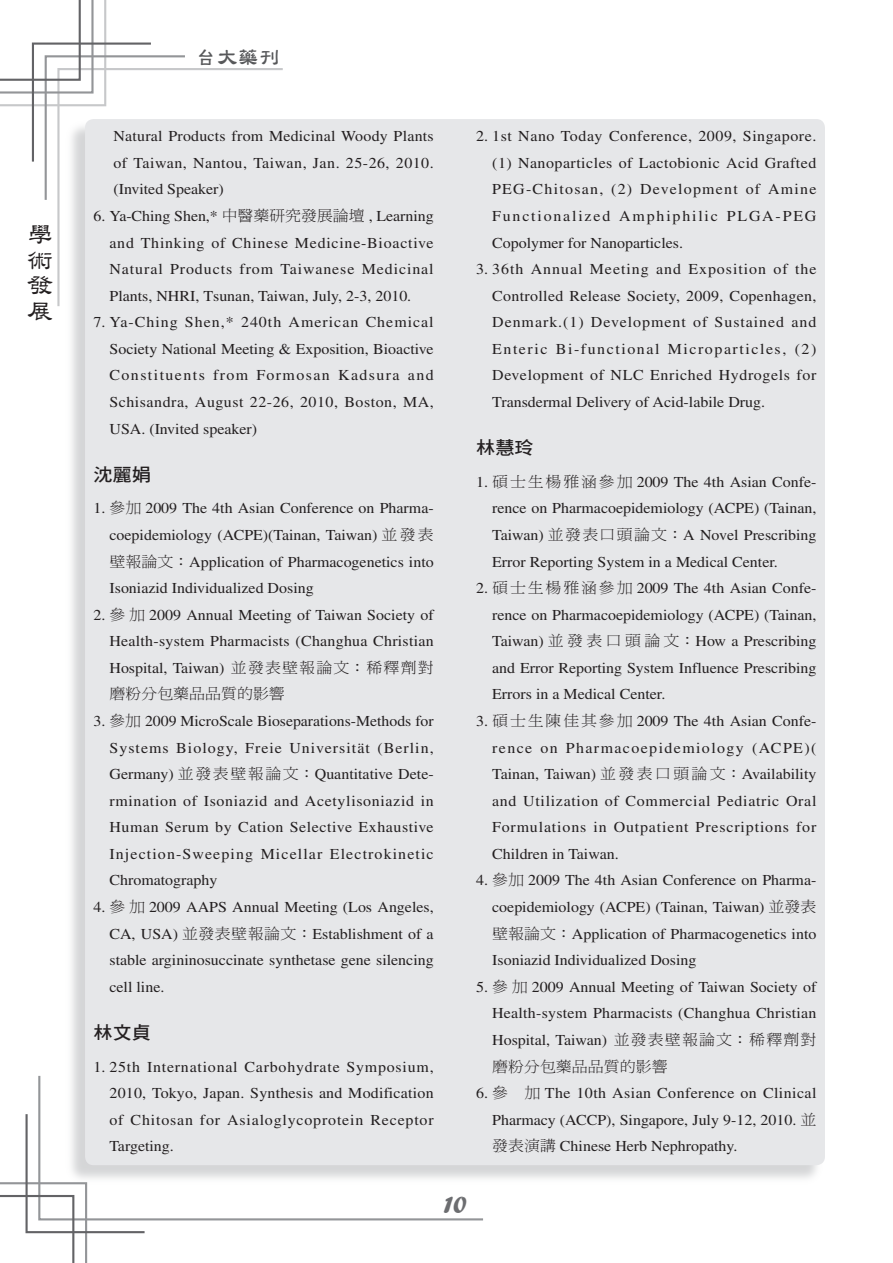
<style>
.page{position:relative;width:893px;height:1263px;background:#fff}
.page>*{position:absolute;margin:0;border:0;box-sizing:border-box;transform-origin:0 0}
.t1{font:25.5px/25.5px "DF Li Shu Md HK BF";color:#231f20;text-align:justify}
.t2{font:25.5px "Forte";color:#6c6d70}
.t3{font:21.3px "DF Li Shu Std W7";color:#57585a}
.t4{font:18.15px "DF Hei Std W7";color:#231f20;scale:1.05 1}
.t5{font:15.15px/26.5px "Times";color:#231f20;text-align:justify;scale:1.05 1}
.t6{font:15.15px "DF Ming Std W3";color:#231f20;scale:1.05 1}
.s1{font-family:"DF Ming Std W3"}
</style>
<div class="page">
<svg style="left:57px;top:68px;width:226px;height:239px"></svg>
<svg style="left:0;top:0;width:187px;height:202px"></svg>
<div style="left:66px;top:121px;width:758px;height:1064px;background:#c7c8ca;opacity:.75"></div>
<div style="left:85px;top:119px;width:740px;height:1046px;background:#e6e7e9;border-radius:9px"></div>
<svg style="left:38px;top:1074px;width:447px;height:147px"></svg>
<svg style="left:0;top:1112px;width:147px;height:151px"></svg>
<h1 class="t1" style="left:28px;top:222px;width:27px">學術發展</h1>
<h2 class="t3" style="left:195px;top:46px;width:87px">台大藥刊</h2>
<p class="t5" style="left:113px;top:123px;width:306px">Natural Products from Medicinal Woody Plants of Taiwan, Nantou, Taiwan, Jan. 25-26, 2010. (Invited Speaker)</p>
<p class="t5" style="left:109px;top:203px;width:310px;text-indent:-16px">6. Ya-Ching Shen,* <span class="s1">中醫藥研究發展論壇</span> , Learning and Thinking of Chinese Medicine-Bioactive Natural Products from Taiwanese Medicinal Plants, NHRI, Tsunan, Taiwan, July, 2-3, 2010.</p>
<p class="t5" style="left:109px;top:309px;width:310px;text-indent:-16px">7. Ya-Ching Shen,* 240th American Chemical Society National Meeting &amp; Exposition, Bioactive Constituents from Formosan Kadsura and Schisandra, August 22-26, 2010, Boston, MA, USA. (Invited speaker)</p>
<p class="t4" style="left:94px;top:464px;width:56px">沈麗娟</p>
<p class="t5" style="left:109px;top:495px;width:310px;text-indent:-16px">1. <span class="s1">參加</span> 2009 The 4th Asian Conference on Pharma&shy;coepidemiology (ACPE)(Tainan, Taiwan) <span class="s1">並發表壁報論文：</span>Application of Pharmacogenetics into Isoniazid Individualized Dosing</p>
<p class="t5" style="left:109px;top:601px;width:310px;text-indent:-16px">2. <span class="s1">參加</span> 2009 Annual Meeting of Taiwan Society of Health-system Pharmacists (Changhua Christian Hospital, Taiwan) <span class="s1">並發表壁報論文：稀釋劑對</span></p>
<p class="t6" style="left:109px;top:686px;width:169px">磨粉分包藥品品質的影響</p>
<p class="t5" style="left:109px;top:707px;width:310px;text-indent:-16px">3. <span class="s1">參加</span> 2009 MicroScale Bioseparations-Methods for Systems Biology, Freie Universität (Berlin, Germany) <span class="s1">並發表壁報論文：</span>Quantitative Dete&shy;rmination of Isoniazid and Acetylisoniazid in Human Serum by Cation Selective Exhaustive Injection-Sweeping Micellar Electrokinetic Chromatography</p>
<p class="t5" style="left:109px;top:894px;width:310px;text-indent:-16px">4. <span class="s1">參加</span> 2009 AAPS Annual Meeting (Los Angeles, CA, USA) <span class="s1">並發表壁報論文：</span>Establishment of a stable argininosuccinate synthetase gene silencing cell line.</p>
<p class="t4" style="left:94px;top:1022px;width:56px">林文貞</p>
<p class="t5" style="left:109px;top:1053px;width:310px;text-indent:-16px">1. 25th International Carbohydrate Symposium, 2010, Tokyo, Japan. Synthesis and Modification of Chitosan for Asialoglycoprotein Receptor Targeting.</p>
<p class="t5" style="left:492px;top:123px;width:310px;text-indent:-16px">2. 1st Nano Today Conference, 2009, Singapore. (1) Nanoparticles of Lactobionic Acid Grafted PEG-Chitosan, (2) Development of Amine Functionalized Amphiphilic PLGA-PEG Copolymer for Nanoparticles.</p>
<p class="t5" style="left:492px;top:256px;width:310px;text-indent:-16px">3. 36th Annual Meeting and Exposition of the Controlled Release Society, 2009, Copenhagen, Denmark.(1) Development of Sustained and Enteric Bi-functional Microparticles, (2)<br>Development of NLC Enriched Hydrogels for Transdermal Delivery of Acid-labile Drug.</p>
<p class="t4" style="left:476px;top:438px;width:56px">林慧玲</p>
<p class="t5" style="left:492px;top:468px;width:310px;text-indent:-16px">1. <span class="s1">碩士生楊雅涵參加</span> 2009 The 4th Asian Confe&shy;rence on Pharmacoepidemiology (ACPE) (Tainan, Taiwan) <span class="s1">並發表口頭論文：</span>A Novel Prescribing Error Reporting System in a Medical Center.</p>
<p class="t5" style="left:492px;top:575px;width:310px;text-indent:-16px">2. <span class="s1">碩士生楊雅涵參加</span> 2009 The 4th Asian Confe&shy;rence on Pharmacoepidemiology (ACPE) (Tainan, Taiwan) <span class="s1">並發表口頭論文：</span>How a Prescribing and Error Reporting System Influence Prescribing Errors in a Medical Center.</p>
<p class="t5" style="left:492px;top:707px;width:310px;text-indent:-16px">3. <span class="s1">碩士生陳佳其參加</span> 2009 The 4th Asian Confe&shy;rence on Pharmacoepidemiology (ACPE)( Tainan, Taiwan) <span class="s1">並發表口頭論文：</span>Availability and Utilization of Commercial Pediatric Oral Formulations in Outpatient Prescriptions for Children in Taiwan.</p>
<p class="t5" style="left:492px;top:867px;width:310px;text-indent:-16px">4. <span class="s1">參加</span> 2009 The 4th Asian Conference on Pharma&shy;coepidemiology (ACPE) (Tainan, Taiwan) <span class="s1">並發表壁報論文：</span>Application of Pharmacogenetics into Isoniazid Individualized Dosing</p>
<p class="t5" style="left:492px;top:973px;width:310px;text-indent:-16px">5. <span class="s1">參加</span> 2009 Annual Meeting of Taiwan Society of Health-system Pharmacists (Changhua Christian Hospital, Taiwan) <span class="s1">並發表壁報論文：稀釋劑對</span></p>
<p class="t6" style="left:492px;top:1058px;width:169px">磨粉分包藥品品質的影響</p>
<p class="t5" style="left:492px;top:1080px;width:310px;text-indent:-16px">6. <span class="s1">參 加</span> The 10th Asian Conference on Clinical Pharmacy (ACCP), Singapore, July 9-12, 2010. <span class="s1">並發表演講</span> Chinese Herb Nephropathy.</p>
<h1 class="t2" style="left:443px;top:1190px;width:25px">10</h1>
</div>
